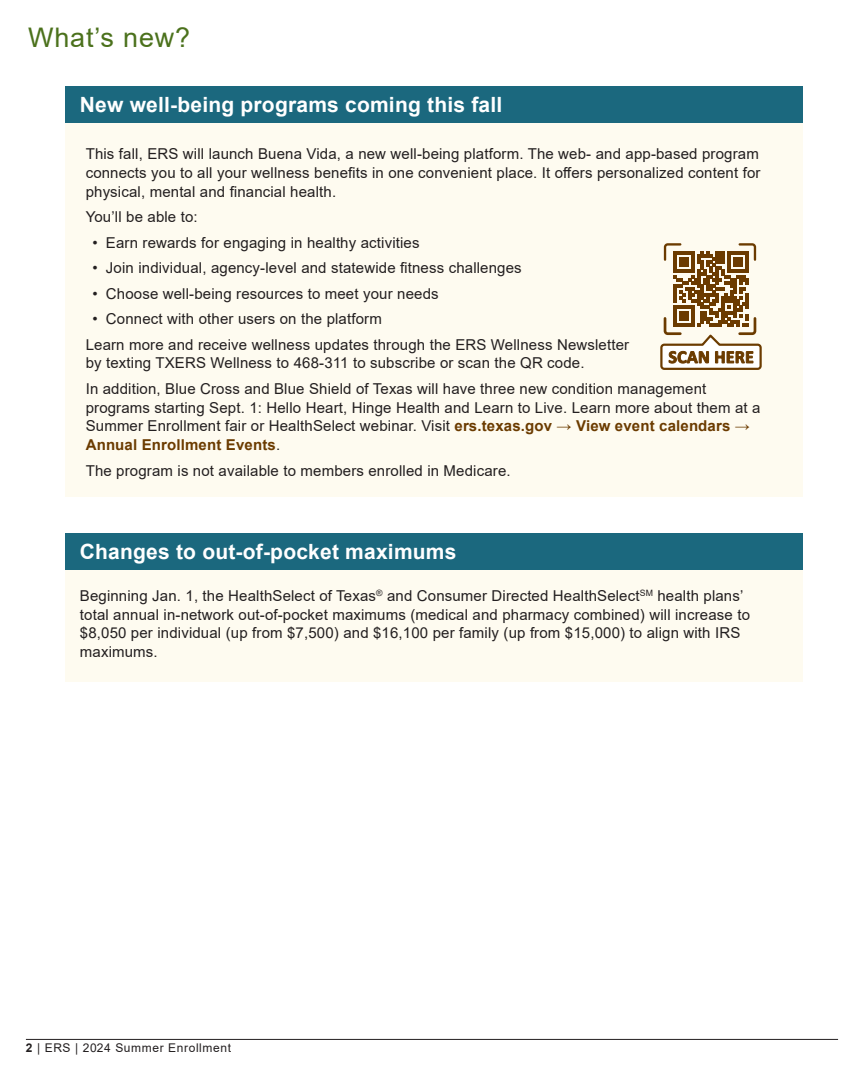
<style>
.page{position:relative;width:864px;height:1080px;background:#fff}
.page>*{position:absolute;margin:0;border:0;box-sizing:border-box;transform-origin:0 0}
.t1{font:27px "Arial";letter-spacing:.03em;color:#4b711c}
.t2{font:700 21px "Arial";letter-spacing:.01em;color:#fff}
.t3{font:15px/18.8px "Arial";letter-spacing:.01em;color:#231f20}
.t4{font:12px "Arial";letter-spacing:.05em;color:#231f20}
.s1{font-weight:700;color:#6b3b00}
.s2{font-weight:700}
</style>
<div class="page">
<hr style="left:26px;top:1039px;width:812px;height:1px;background:#231f20">
<div style="left:65px;top:86px;width:738px;height:411px;background:#fefbf0"></div>
<div style="left:65px;top:533px;width:738px;height:149px;background:#fefbf0"></div>
<svg style="left:660px;top:243px;width:102px;height:127px"></svg>
<div style="left:65px;top:533px;width:738px;height:37px;background:#1b687e"></div>
<div style="left:65px;top:86px;width:738px;height:37px;background:#1b687e"></div>
<h2 class="t1" style="left:28px;top:19px;width:164px">What’s new?</h2>
<h3 class="t2" style="left:80px;top:90px;width:424px">New well-being programs coming this fall</h3>
<p class="t3" style="left:86px;top:144px;width:676px;text-align:justify">This fall, ERS will launch Buena Vida, a new well-being platform. The web- and app-based program connects you to all your wellness benefits in one convenient place. It offers personalized content for physical, mental and financial health.</p>
<p class="t3" style="left:86px;top:207px;width:114px">You’ll be able to:</p>
<p class="t3" style="left:92px;top:233px;width:329px">• Earn rewards for engaging in healthy activities</p>
<p class="t3" style="left:92px;top:258px;width:431px">• Join individual, agency-level and statewide fitness challenges</p>
<p class="t3" style="left:92px;top:284px;width:348px">• Choose well-being resources to meet your needs</p>
<p class="t3" style="left:92px;top:309px;width:291px">• Connect with other users on the platform</p>
<p class="t3" style="left:86px;top:335px;width:545px">Learn more and receive wellness updates through the ERS Wellness Newsletter by texting TXERS Wellness to 468-311 to subscribe or scan the QR code.</p>
<p class="t3" style="left:86px;top:379px;width:676px">In addition, Blue Cross and Blue Shield of Texas will have three new condition management programs starting Sept. 1: Hello Heart, Hinge Health and Learn to Live. Learn more about them at a Summer Enrollment fair or HealthSelect webinar. Visit <span class="s1">ers.texas.gov → View event calendars → Annual Enrollment Events</span>.</p>
<p class="t3" style="left:86px;top:461px;width:426px">The program is not available to members enrolled in Medicare.</p>
<h3 class="t2" style="left:80px;top:537px;width:378px">Changes to out-of-pocket maximums</h3>
<p class="t3" style="left:80px;top:586px;width:672px">Beginning Jan. 1, the HealthSelect of Texas<sup>®</sup> and Consumer Directed HealthSelect<sup>SM</sup> health plans’ total annual in-network out-of-pocket maximums (medical and pharmacy combined) will increase to $8,050 per individual (up from $7,500) and $16,100 per family (up from $15,000) to align with IRS maximums.</p>
<p class="t4" style="left:26px;top:1040px;width:207px"><span class="s2">2</span> | ERS | 2024 Summer Enrollment</p>
</div>
